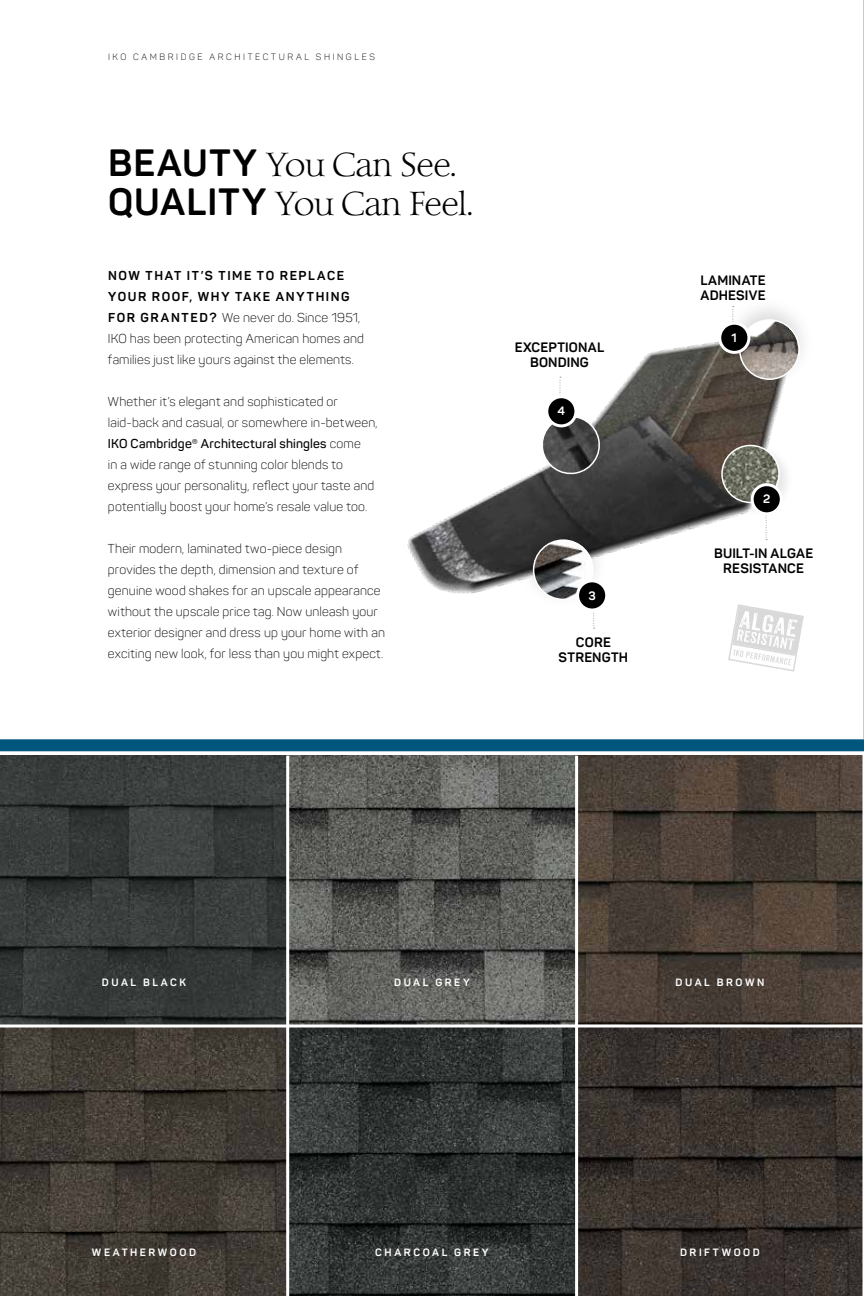
<style>
.page{position:relative;width:864px;height:1296px;background:#fff}
.page>*{position:absolute;margin:0;border:0;box-sizing:border-box;transform-origin:0 0}
.t1{font:33px/39px "Carrig Display";letter-spacing:-.035em;color:#000}
.t2{font:700 13.5px/15px "Panton";letter-spacing:.015em;color:#000;text-align:center}
.t3{font:300 12.75px/21px "Panton";letter-spacing:.015em;color:#000}
.t4{font:700 12px "Panton";color:#fff}
.t5{font:700 10.5px "Panton";letter-spacing:.245em;color:#fff}
.t6{font:300 9px "Panton";letter-spacing:.29em;color:#000}
.s1{font-family:"Panton";font-weight:700;font-size:37.5px}
.s2{font-weight:700}
.s3{font-weight:600}
.s4{font-weight:400}
</style>
<div class="page">
<img style="left:0;top:756px;width:862px;height:540px">
<img style="left:407px;top:341px;width:376px;height:281px">
<svg style="left:766px;top:518px;width:1px;height:22px"></svg>
<svg style="left:560px;top:377px;width:1px;height:18px"></svg>
<svg style="left:728px;top:604px;width:76px;height:68px"></svg>
<div style="left:722px;top:295px;width:93px;height:94px;background:#000;opacity:.15"></div>
<img style="left:740px;top:320px;width:59px;height:59px;border-radius:30px">
<div style="left:739px;top:319px;width:61px;height:61px;border:2px solid #fff;border-radius:50%"></div>
<div style="left:720px;top:323px;width:29px;height:29px;background:#000;border-radius:50%"></div>
<div style="left:718px;top:322px;width:32px;height:32px;border:3px solid #fff;border-radius:50%"></div>
<div style="left:515px;top:516px;width:94px;height:93px;background:#000;opacity:.15"></div>
<img style="left:534px;top:540px;width:59px;height:59px;border-radius:30px">
<div style="left:533px;top:539px;width:61px;height:61px;border:2px solid #fff;border-radius:50%"></div>
<div style="left:538px;top:413px;width:77px;height:76px;background:#000;opacity:.1"></div>
<svg style="left:540px;top:414px;width:62px;height:62px;background:#676767"></svg>
<div style="left:578px;top:581px;width:29px;height:29px;background:#000;border-radius:50%"></div>
<div style="left:576px;top:579px;width:32px;height:33px;border:3px solid #fff;border-radius:50%"></div>
<div style="left:718px;top:442px;width:76px;height:76px;background:#000;opacity:.1"></div>
<img style="left:722px;top:445px;width:57px;height:57px;border-radius:28px">
<div style="left:721px;top:445px;width:59px;height:58px;border:2px solid #fff;border-radius:50%"></div>
<div style="left:752px;top:485px;width:29px;height:29px;background:#000;border-radius:50%"></div>
<div style="left:751px;top:483px;width:32px;height:32px;border:3px solid #fff;border-radius:50%"></div>
<div style="left:547px;top:397px;width:29px;height:29px;background:#000;border-radius:50%"></div>
<div style="left:545px;top:395px;width:32px;height:32px;border:3px solid #fff;border-radius:50%"></div>
<div style="left:0;top:739px;width:864px;height:12px;background:#00567d"></div>
<hr style="left:286px;top:756px;width:3px;height:540px;background:#fff">
<hr style="left:575px;top:756px;width:3px;height:540px;background:#fff">
<svg style="left:0;top:1024px;width:862px;height:4px"></svg>
<hr style="left:863px;top:0;width:1px;height:740px;background:#939598">
<p class="t6" style="left:108px;top:51px;width:268px">IKO CAMBRIDGE ARCHITECTURAL SHINGLES</p>
<h1 class="t1" style="left:108px;top:146px;width:367px"><span class="s1">BEAUTY</span> You Can See.<br><span class="s1">QUALITY</span> You Can Feel.</h1>
<p class="t3" style="left:108px;top:265px;width:258px"><span class="s2">NOW THAT IT’S TIME TO REPLACE YOUR ROOF, WHY TAKE ANYTHING FOR GRANTED?</span> We never do. Since 1951, IKO has been protecting American homes and families just like yours against the elements.</p>
<p class="t3" style="left:108px;top:391px;width:271px">Whether it’s elegant and sophisticated or laid-back and casual, or somewhere in-between, <span class="s3">IKO Cambridge</span><span class="s4">®</span> <span class="s3">Architectural shingles</span> come<br>in a wide range of stunning color blends to express your personality, reflect your taste and potentially boost your home’s resale value too.</p>
<p class="t3" style="left:108px;top:538px;width:279px">Their modern, laminated two-piece design provides the depth, dimension and texture of genuine wood shakes for an upscale appearance without the upscale price tag. Now unleash your exterior designer and dress up your home with an exciting new look, for less than you might expect.</p>
<p class="t2" style="left:515px;top:340px;width:91px">EXCEPTIONAL<br>BONDING</p>
<p class="t4" style="left:557px;top:403px;width:9px">4</p>
<p class="t4" style="left:588px;top:588px;width:9px">3</p>
<p class="t2" style="left:559px;top:634px;width:71px">CORE<br>STRENGTH</p>
<p class="t2" style="left:700px;top:272px;width:67px;text-align:left">LAMINATE<br>ADHESIVE</p>
<p class="t4" style="left:732px;top:330px;width:7px">1</p>
<p class="t4" style="left:763px;top:491px;width:9px">2</p>
<p class="t2" style="left:714px;top:545px;width:101px">BUILT-IN ALGAE<br>RESISTANCE</p>
<p class="t5" style="left:102px;top:975px;width:86px">DUAL BLACK</p>
<p class="t5" style="left:394px;top:975px;width:77px">DUAL GREY</p>
<p class="t5" style="left:676px;top:975px;width:90px">DUAL BROWN</p>
<p class="t5" style="left:92px;top:1245px;width:106px">WEATHERWOOD</p>
<p class="t5" style="left:375px;top:1245px;width:115px">CHARCOAL GREY</p>
<p class="t5" style="left:680px;top:1245px;width:81px">DRIFTWOOD</p>
</div>
